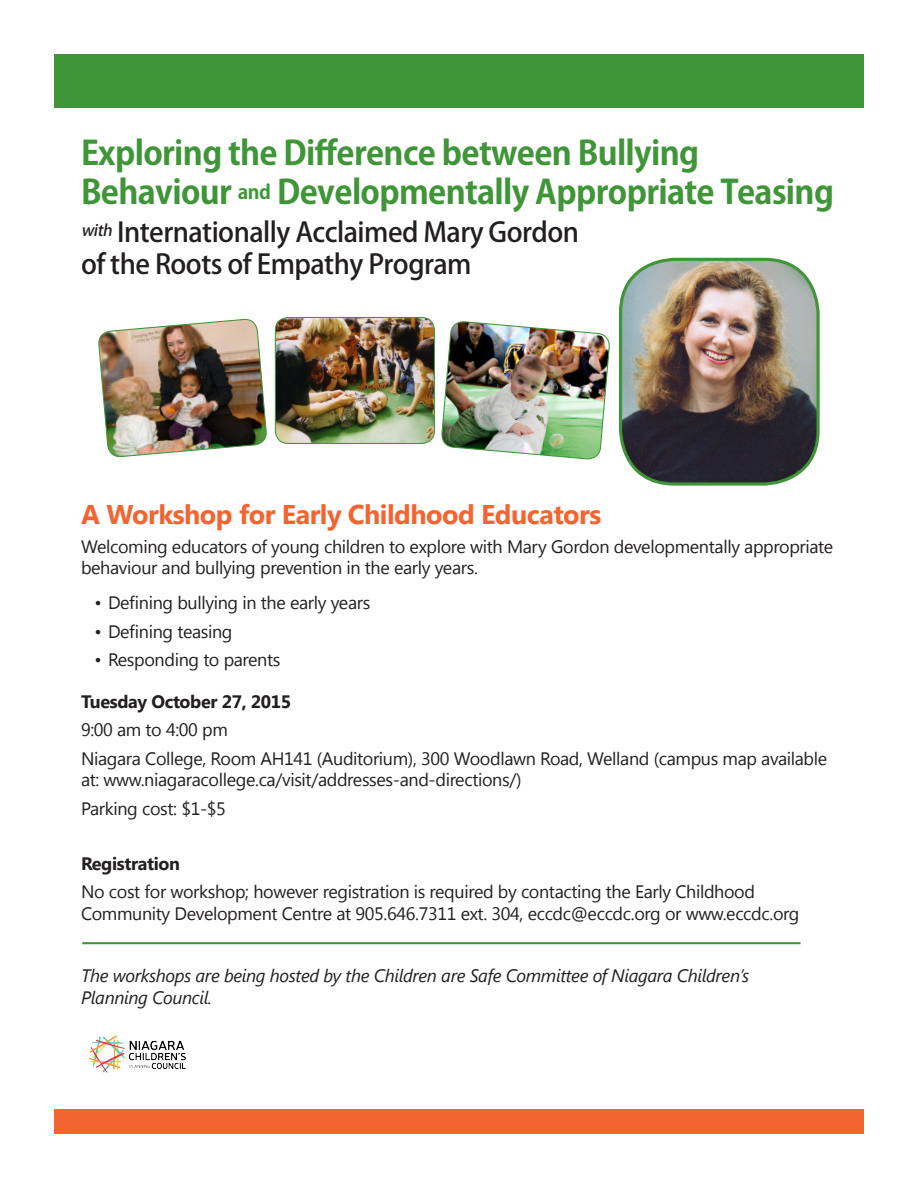
<style>
.page{position:relative;width:918px;height:1188px;background:#fff}
.page>*{position:absolute;margin:0;border:0;box-sizing:border-box;transform-origin:0 0}
.t1{font:700 33px/39.6px "Koz Go Pro";letter-spacing:-.02em;color:#3f9537}
.t2{font:500 27px "Koz Go Pro";letter-spacing:-.02em;color:#231f20}
.t3{font:700 27px "Segoe UI";letter-spacing:-.02em;color:#f26430}
.t4{font:18px/21.6px "Segoe UI";letter-spacing:-.02em;color:#231f20}
.t5{font:italic 18px "Segoe UI";letter-spacing:-.02em;color:#231f20}
.t6{font:700 18px "Segoe UI";letter-spacing:-.02em;color:#231f20}
</style>
<div class="page">
<img style="left:621px;top:259px;width:197px;height:225px">
<div style="left:619px;top:258px;width:201px;height:228px;border:3px solid #3f9537;border-radius:54px"></div>
<img style="left:275px;top:318px;width:159px;height:125px">
<div style="left:275px;top:317px;width:160px;height:127px;border:1px solid #3f9537;border-radius:13px"></div>
<img style="left:441px;top:321px;width:169px;height:139px">
<img style="left:98px;top:318px;width:169px;height:140px">
<hr style="left:82px;top:942px;width:719px;height:2px;background:#3f9537">
<img style="left:89px;top:1035px;width:97px;height:38px">
<div style="left:54px;top:54px;width:810px;height:54px;background:#3f9537"></div>
<div style="left:54px;top:1110px;width:810px;height:24px;background:#f26430"></div>
<p class="t1" style="left:81px;top:135px;width:755px">Exploring the Difference between Bullying<br>Behaviour <sup>and</sup> Developmentally Appropriate Teasing</p>
<p class="t2" style="left:81px;top:214px;width:499px"><sup>with</sup> Internationally Acclaimed Mary Gordon</p>
<p class="t2" style="left:81px;top:247px;width:392px">of the Roots of Empathy Program</p>
<p class="t3" style="left:81px;top:496px;width:522px">A Workshop for Early Childhood Educators</p>
<p class="t4" style="left:81px;top:535px;width:754px">Welcoming educators of young children to explore with Mary Gordon developmentally appropriate behaviour and bullying prevention in the early years.</p>
<p class="t4" style="left:94px;top:591px;width:277px">• Defining bullying in the early years</p>
<p class="t4" style="left:94px;top:620px;width:140px">• Defining teasing</p>
<p class="t4" style="left:94px;top:648px;width:187px">• Responding to parents</p>
<p class="t6" style="left:81px;top:689px;width:212px">Tuesday October 27, 2015</p>
<p class="t4" style="left:81px;top:718px;width:148px">9:00 am to 4:00 pm</p>
<p class="t4" style="left:81px;top:747px;width:748px">Niagara College, Room AH141 (Auditorium), 300 Woodlawn Road, Welland (campus map available at: www.niagaracollege.ca/visit/addresses-and-directions/)</p>
<p class="t4" style="left:81px;top:797px;width:146px">Parking cost: $1-$5</p>
<p class="t6" style="left:81px;top:851px;width:101px">Registration</p>
<p class="t4" style="left:81px;top:880px;width:720px">No cost for workshop; however registration is required by contacting the Early Childhood<br>Community Development Centre at 905.646.7311 ext. 304, eccdc@eccdc.org or www.eccdc.org</p>
<p class="t5" style="left:81px;top:963px;width:670px">The workshops are being hosted by the Children are Safe Committee of Niagara Children’s</p>
<p class="t5" style="left:81px;top:985px;width:132px">Planning Council.</p>
</div>
